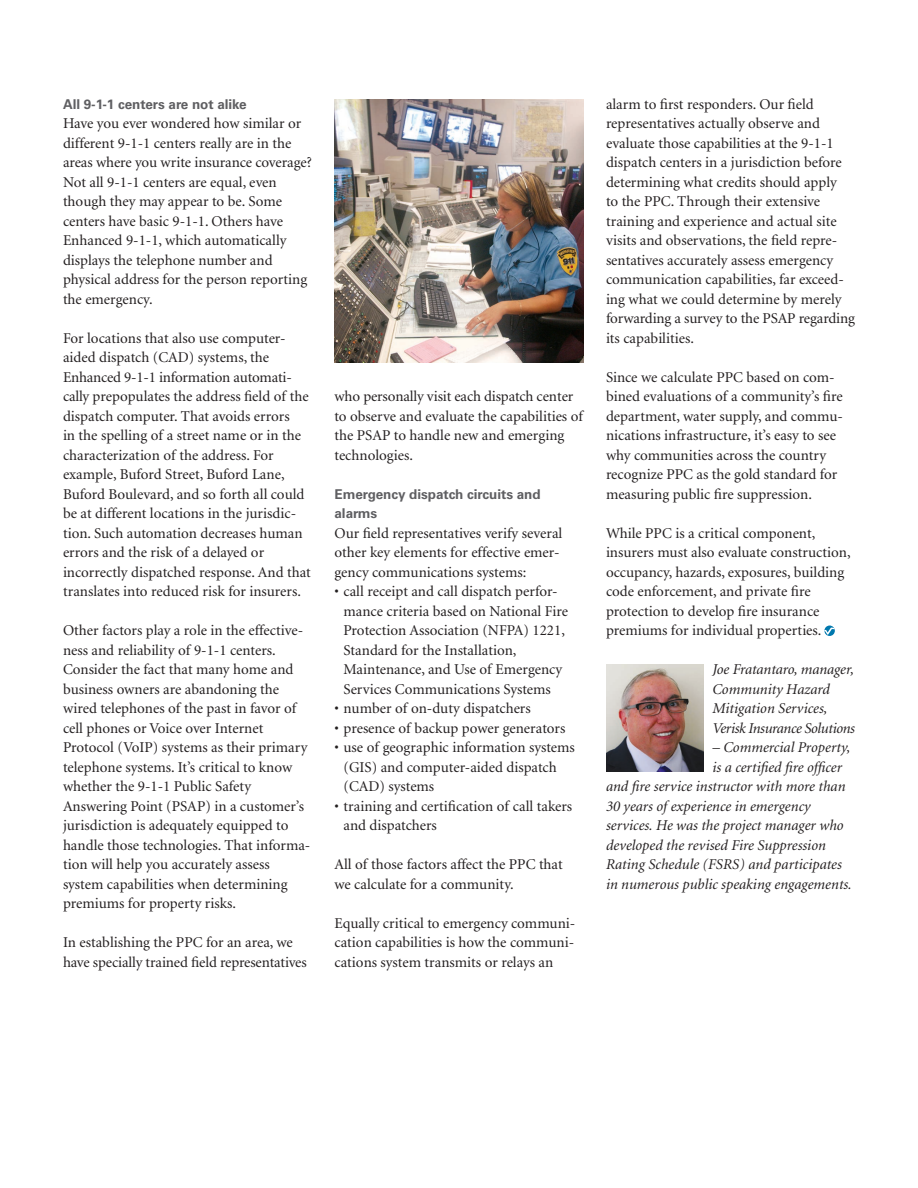
<style>
.page{position:relative;width:918px;height:1188px;background:#fff}
.page>*{position:absolute;margin:0;border:0;box-sizing:border-box;transform-origin:0 0}
.Body{font:15px/19.5px "Minion";color:#231f20}
.BIO{font:italic 15px/19.5px "Minion";color:#231f20}
.Subhead_B{font:700 13.5px/19.5px "Univers";letter-spacing:-.005em;color:#5f5f62}
</style>
<div class="page">
<img style="left:606px;top:664px;width:98px;height:108px">
<svg style="left:824px;top:626px;width:11px;height:10px"></svg>
<svg style="left:824px;top:628px;width:11px;height:7px"></svg>
<img style="left:335px;top:99px;width:249px;height:263px">
<p class="Subhead_B" style="left:63px;top:94px;width:185px">All 9-1-1 centers are not alike</p>
<p class="Body" style="left:63px;top:114px;width:250px">Have you ever wondered how similar or different 9-1-1 centers really are in the areas where you write insurance coverage?<br>Not all 9-1-1 centers are equal, even though they may appear to be. Some centers have basic 9-1-1. Others have Enhanced 9-1-1, which automatically displays the telephone number and physical address for the person reporting the emergency.</p>
<p class="Body" style="left:63px;top:329px;width:249px">For locations that also use computer&shy;aided dispatch (CAD) systems, the Enhanced 9-1-1 information automati&shy;cally prepopulates the address field of the dispatch computer. That avoids errors<br>in the spelling of a street name or in the characterization of the address. For example, Buford Street, Buford Lane, Buford Boulevard, and so forth all could be at different locations in the jurisdic&shy;tion. Such automation decreases human errors and the risk of a delayed or incorrectly dispatched response. And that translates into reduced risk for insurers.</p>
<p class="Body" style="left:63px;top:621px;width:249px">Other factors play a role in the effective&shy;ness and reliability of 9-1-1 centers.<br>Consider the fact that many home and business owners are abandoning the wired telephones of the past in favor of cell phones or Voice over Internet Protocol (VoIP) systems as their primary telephone systems. It’s critical to know whether the 9-1-1 Public Safety Answering Point (PSAP) in a customer’s jurisdiction is adequately equipped to handle those technologies. That informa&shy;tion will help you accurately assess system capabilities when determining premiums for property risks.</p>
<p class="Body" style="left:63px;top:933px;width:245px">In establishing the PPC for an area, we have specially trained field representatives</p>
<p class="Body" style="left:334px;top:387px;width:250px">who personally visit each dispatch center to observe and evaluate the capabilities of the PSAP to handle new and emerging technologies.</p>
<p class="Subhead_B" style="left:334px;top:484px;width:208px">Emergency dispatch circuits and alarms</p>
<p class="Body" style="left:334px;top:524px;width:229px">Our field representatives verify several other key elements for effective emer&shy;gency communications systems:</p>
<p class="Body" style="left:344px;top:582px;width:226px;text-indent:-9px">• call receipt and call dispatch perfor&shy;mance criteria based on National Fire Protection Association (NFPA) 1221, Standard for the Installation, Maintenance, and Use of Emergency Services Communications Systems</p>
<p class="Body" style="left:334px;top:699px;width:198px">• number of on-duty dispatchers</p>
<p class="Body" style="left:334px;top:719px;width:232px">• presence of backup power generators</p>
<p class="Body" style="left:344px;top:738px;width:233px;text-indent:-9px">• use of geographic information systems (GIS) and computer-aided dispatch (CAD) systems</p>
<p class="Body" style="left:344px;top:797px;width:230px;text-indent:-9px">• training and certification of call takers and dispatchers</p>
<p class="Body" style="left:334px;top:855px;width:230px">All of those factors affect the PPC that we calculate for a community.</p>
<p class="Body" style="left:334px;top:914px;width:242px;text-align:justify">Equally critical to emergency communi&shy;cation capabilities is how the communi&shy;cations system transmits or relays an</p>
<p class="Body" style="left:606px;top:95px;width:250px">alarm to first responders. Our field representatives actually observe and evaluate those capabilities at the 9-1-1 dispatch centers in a jurisdiction before determining what credits should apply<br>to the PPC. Through their extensive training and experience and actual site visits and observations, the field repre&shy;sentatives accurately assess emergency communication capabilities, far exceed&shy;ing what we could determine by merely forwarding a survey to the PSAP regarding its capabilities.</p>
<p class="Body" style="left:606px;top:368px;width:238px">Since we calculate PPC based on com&shy;bined evaluations of a community’s fire department, water supply, and commu&shy;nications infrastructure, it’s easy to see why communities across the country recognize PPC as the gold standard for measuring public fire suppression.</p>
<p class="Body" style="left:606px;top:524px;width:246px">While PPC is a critical component, insurers must also evaluate construction, occupancy, hazards, exposures, building code enforcement, and private fire protection to develop fire insurance premiums for individual properties.</p>
<p class="BIO" style="left:712px;top:660px;width:144px">Joe Fratantaro, manager,<br>Community Hazard<br>Mitigation Services,<br>Verisk Insurance Solutions</p>
<p class="BIO" style="left:712px;top:738px;width:139px">– Commercial Property,</p>
<p class="BIO" style="left:712px;top:758px;width:131px">is a certified fire officer</p>
<p class="BIO" style="left:606px;top:777px;width:241px">and fire service instructor with more than</p>
<p class="BIO" style="left:606px;top:797px;width:206px">30 years of experience in emergency</p>
<p class="BIO" style="left:606px;top:816px;width:239px">services. He was the project manager who</p>
<p class="BIO" style="left:606px;top:836px;width:221px">developed the revised Fire Suppression</p>
<p class="BIO" style="left:606px;top:855px;width:237px">Rating Schedule (FSRS) and participates</p>
<p class="BIO" style="left:606px;top:875px;width:247px">in numerous public speaking engagements.</p>
</div>
